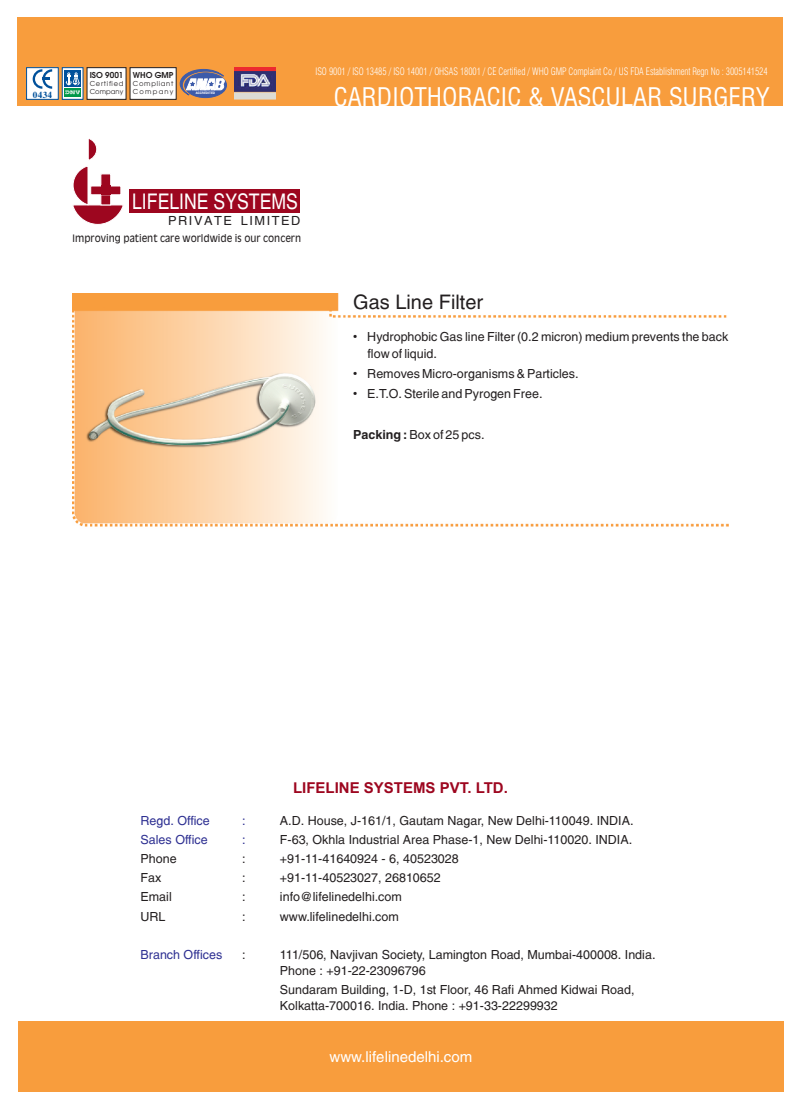
<style>
.page{position:relative;width:801px;height:1110px;background:#fff}
.page>*{position:absolute;margin:0;border:0;box-sizing:border-box;transform-origin:0 0}
.t1{font:25px "Switzerland Condensed";color:#fff}
.t2{font:condensed 21.5px "Helvetica";color:#fff}
.t3{font:20px "Switzerland";color:#231f20}
.t4{font:700 15px "Arial";color:#9d061f}
.t5{font:15px "Switzerland";color:#fff}
.t6{font:12.5px/16.2px "Switzerland";color:#231f20}
.t7{font:12.5px "Switzerland";color:#2e3092}
.t8{font:12.5px "Helvetica";letter-spacing:.12em;color:#231f20}
.t9{font:300 condensed 10.12px "Swiss 721 BT";letter-spacing:-.01em;color:#fff;scale:.89 1}
.t10{font:10px "Antique Olive";color:#231f20;scale:.9 1}
.t11{font:700 9.12px "Times";color:#01519b}
.t12{font:600 8.12px "Avant Garde";color:#231f20}
.t13{font:6.75px/8px "Avant Garde";letter-spacing:.11em;color:#231f20}
.t14{font:6.75px/8px "Avant Garde";letter-spacing:.09em;color:#231f20}
.t15{font:700 condensed 3px "Swiss 721 BT";color:#fff;scale:1.24 1}
.s1{font-weight:700}
</style>
<div class="page">
<div style="left:18px;top:18px;width:765px;height:88px;background:#f89d3d"></div>
<div style="left:18px;top:1020px;width:765px;height:71px;background:#f89d3d"></div>
<svg style="left:26px;top:67px;width:201px;height:33px;background:#c5c5c4"></svg>
<svg style="left:73px;top:138px;width:51px;height:87px"></svg>
<div style="left:101px;top:185px;width:9px;height:10px;background:#9d061f"></div>
<div style="left:129px;top:190px;width:171px;height:23px;background:#9d061f"></div>
<img style="left:235px;top:67px;width:41px;height:33px">
<img style="left:73px;top:294px;width:655px;height:233px">
<p class="t12" style="left:90px;top:72px;width:35px">ISO 9001</p>
<p class="t14" style="left:90px;top:80px;width:35px">Certified<br>Company</p>
<p class="t12" style="left:133px;top:72px;width:42px">WHO GMP</p>
<p class="t13" style="left:133px;top:80px;width:42px">Compliant<br>Company</p>
<p class="t11" style="left:33px;top:90px;width:21px">0434</p>
<p class="t15" style="left:196px;top:92px;width:17px">ACCREDITED</p>
<p class="t9" style="left:316px;top:68px;width:509px">ISO 9001 / ISO 13485 / ISO 14001 / OHSAS 18001 / CE Certified / WHO GMP Complaint Co / US FDA Establishment Regn No : 3005141524</p>
<h1 class="t1" style="left:334px;top:81px;width:437px">CARDIOTHORACIC &amp; VASCULAR SURGERY</h1>
<h2 class="t2" style="left:132px;top:193px;width:167px">LIFELINE SYSTEMS</h2>
<p class="t8" style="left:168px;top:215px;width:134px">PRIVATE LIMITED</p>
<p class="t10" style="left:73px;top:234px;width:255px">Improving patient care worldwide is our concern</p>
<h3 class="t3" style="left:353px;top:289px;width:132px">Gas Line Filter</h3>
<p class="t6" style="left:367px;top:330px;width:362px;text-indent:-14px">• Hydrophobic Gas line Filter (0.2 micron) medium prevents the back flow of liquid.</p>
<p class="t6" style="left:353px;top:367px;width:227px">• Removes Micro-organisms &amp; Particles.</p>
<p class="t6" style="left:353px;top:387px;width:191px">• E.T.O. Sterile and Pyrogen Free.</p>
<p class="t6" style="left:353px;top:428px;width:133px"><span class="s1">Packing :</span> Box of 25 pcs.</p>
<p class="t7" style="left:141px;top:812px;width:71px">Regd. Office</p>
<p class="t7" style="left:242px;top:812px;width:5px">:</p>
<p class="t7" style="left:141px;top:831px;width:69px">Sales Office</p>
<p class="t7" style="left:242px;top:831px;width:5px">:</p>
<p class="t4" style="left:293px;top:781px;width:216px">LIFELINE SYSTEMS PVT. LTD.</p>
<p class="t6" style="left:280px;top:812px;width:355px;line-height:19.1px">A.D. House, J-161/1, Gautam Nagar, New Delhi-110049. INDIA.<br>F-63, Okhla Industrial Area Phase-1, New Delhi-110020. INDIA.</p>
<p class="t6" style="left:141px;top:851px;width:38px">Phone</p>
<p class="t6" style="left:242px;top:851px;width:5px">:</p>
<p class="t6" style="left:280px;top:851px;width:180px">+91-11-41640924 - 6, 40523028</p>
<p class="t6" style="left:141px;top:871px;width:22px">Fax</p>
<p class="t6" style="left:242px;top:871px;width:5px">:</p>
<p class="t6" style="left:280px;top:871px;width:162px">+91-11-40523027, 26810652</p>
<p class="t6" style="left:141px;top:890px;width:33px">Email</p>
<p class="t6" style="left:242px;top:890px;width:5px">:</p>
<p class="t6" style="left:280px;top:890px;width:123px">info@lifelinedelhi.com</p>
<p class="t6" style="left:141px;top:909px;width:27px">URL</p>
<p class="t6" style="left:242px;top:909px;width:5px">:</p>
<p class="t6" style="left:280px;top:909px;width:120px">www.lifelinedelhi.com</p>
<p class="t6" style="left:242px;top:947px;width:5px">:</p>
<p class="t6" style="left:280px;top:947px;width:377px">111/506, Navjivan Society, Lamington Road, Mumbai-400008. India.<br>Phone : +91-22-23096796</p>
<p class="t6" style="left:280px;top:982px;width:356px">Sundaram Building, 1-D, 1st Floor, 46 Rafi Ahmed Kidwai Road,<br>Kolkatta-700016. India. Phone : +91-33-22299932</p>
<p class="t7" style="left:141px;top:946px;width:83px">Branch Offices</p>
<p class="t5" style="left:330px;top:1047px;width:144px">www.lifelinedelhi.com</p>
</div>
